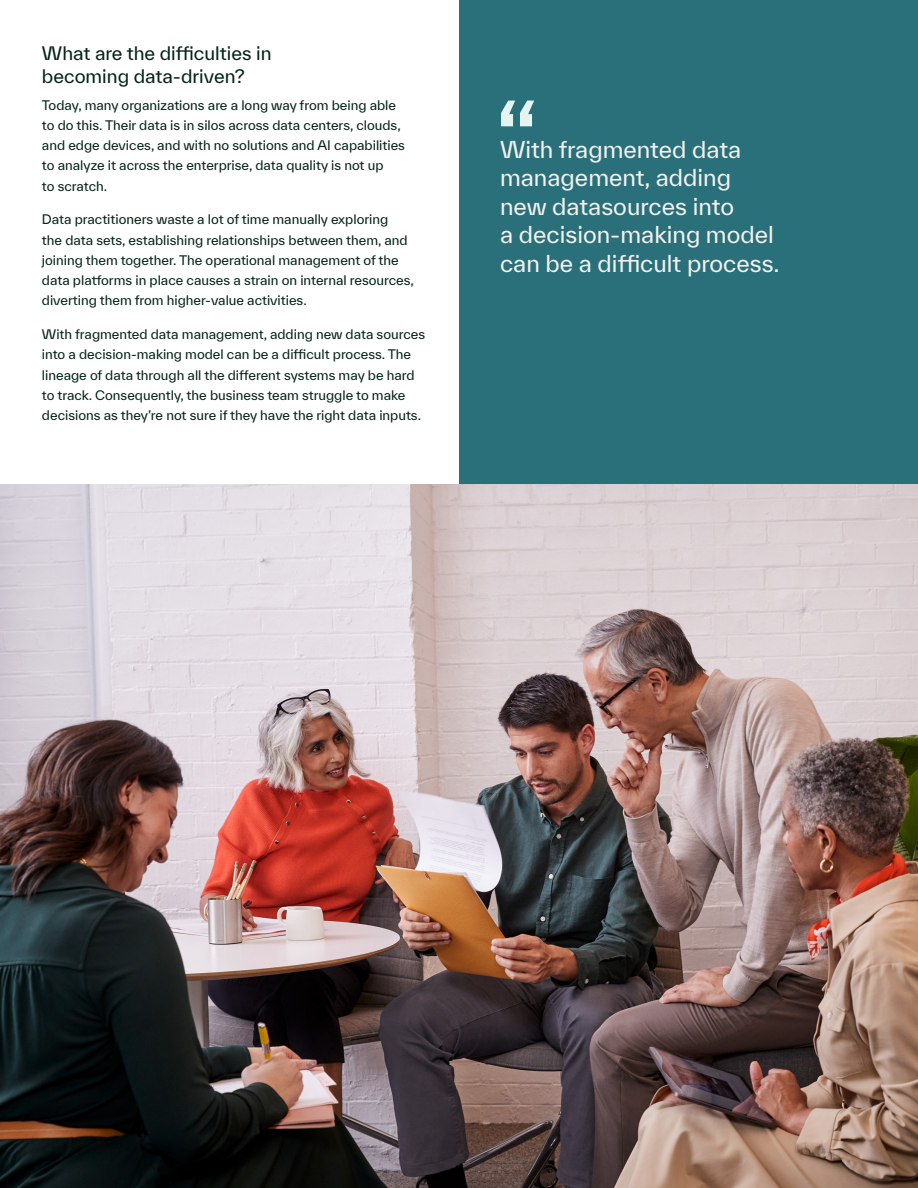
<style>
.page{position:relative;width:918px;height:1188px;background:#fff}
.page>*{position:absolute;margin:0;border:0;box-sizing:border-box;transform-origin:0 0}
.t1{font:102px "TWK Everett";color:#e4f4f1}
.t2{font:22.5px/28.5px "TWK Everett";color:#f2f1ee}
.t3{font:18px/22.5px "TWK Everett";color:#042315}
.t4{font:12.75px/20.2px "TWK Everett";color:#042315}
</style>
<div class="page">
<div style="left:459px;top:0;width:459px;height:486px;background:#29707a"></div>
<img style="left:0;top:484px;width:918px;height:704px">
<h3 class="t3" style="left:42px;top:42px;width:231px">What are the difficulties in becoming data-driven?</h3>
<p class="t4" style="left:42px;top:95px;width:365px">Today, many organizations are a long way from being able to do this. Their data is in silos across data centers, clouds, and edge devices, and with no solutions and AI capabilities to analyze it across the enterprise, data quality is not up<br>to scratch.</p>
<p class="t4" style="left:42px;top:209px;width:374px">Data practitioners waste a lot of time manually exploring<br>the data sets, establishing relationships between them, and joining them together. The operational management of the data platforms in place causes a strain on internal resources, diverting them from higher-value activities.</p>
<p class="t4" style="left:42px;top:324px;width:385px">With fragmented data management, adding new data sources into a decision-making model can be a difficult process. The lineage of data through all the different systems may be hard to track. Consequently, the business team struggle to make decisions as they’re not sure if they have the right data inputs.</p>
<h1 class="t1" style="left:496px;top:69px;width:45px">“</h1>
<h2 class="t2" style="left:500px;top:135px;width:281px">With fragmented data management, adding new datasources into<br>a decision-making model can be a difficult process.</h2>
</div>
